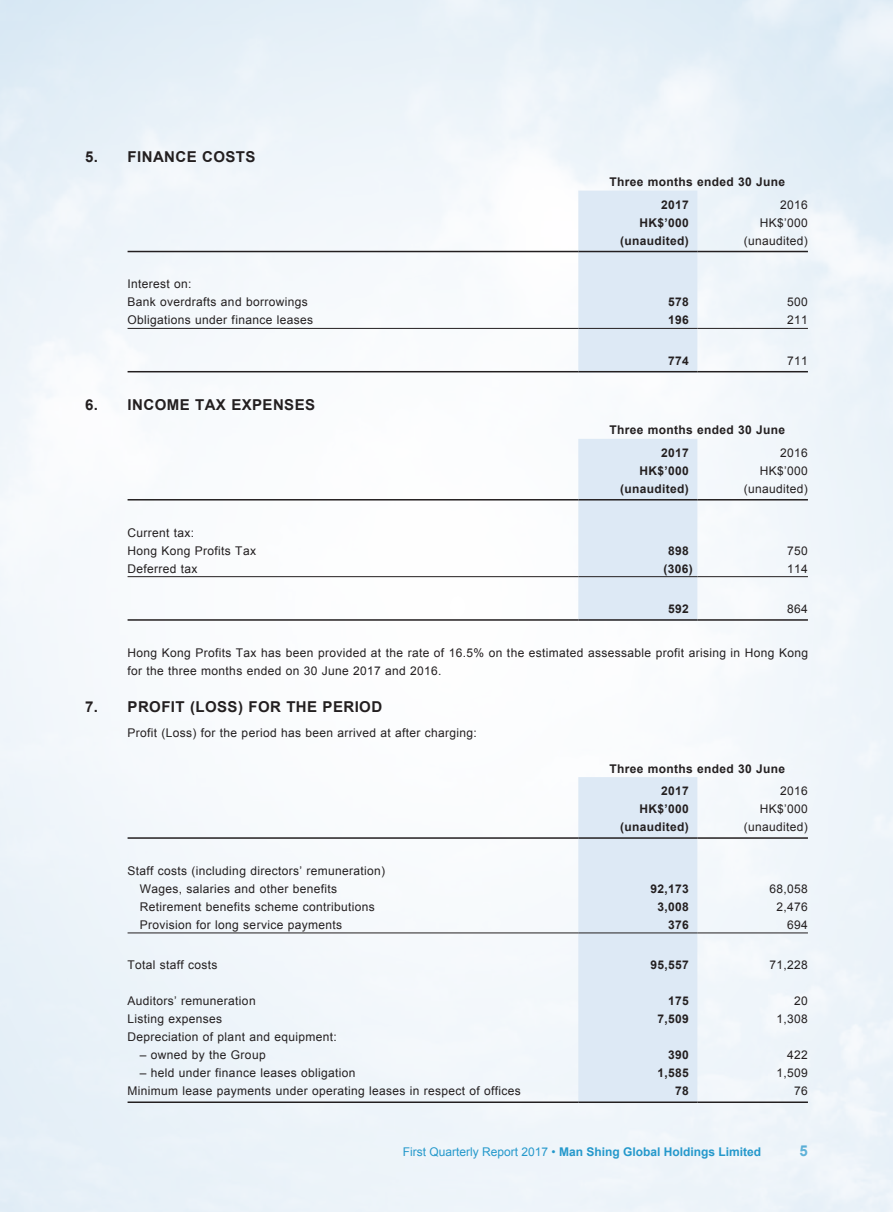
<style>
.page{position:relative;width:893px;height:1212px;background:#fff}
.page>*{position:absolute;margin:0;border:0;box-sizing:border-box;transform-origin:0 0}
.t1{font:700 15px "Arial";letter-spacing:.03em;color:#231f20}
.t2{font:700 15px "Arial";color:#2498cb}
.t3{font:12px/18px "Arial";letter-spacing:.03em;color:#231f20}
.t4{font:700 12px/22.5px "Arial";letter-spacing:.03em;color:#231f20}
.t5{font:700 12px "Arial";color:#2498cb}
.s1{font-weight:400}
</style>
<div class="page">
<div style="left:578px;top:191px;width:119px;height:180px;background:#dde9f5"></div>
<hr style="left:128px;top:251px;width:450px;height:1px;background:#231f20">
<hr style="left:578px;top:251px;width:119px;height:1px;background:#231f20">
<hr style="left:697px;top:251px;width:111px;height:1px;background:#231f20">
<hr style="left:128px;top:328px;width:450px;height:1px;background:#231f20">
<hr style="left:578px;top:328px;width:119px;height:1px;background:#231f20">
<hr style="left:697px;top:328px;width:111px;height:1px;background:#231f20">
<hr style="left:128px;top:371px;width:450px;height:1px;background:#231f20">
<hr style="left:578px;top:371px;width:119px;height:1px;background:#231f20">
<hr style="left:697px;top:371px;width:111px;height:1px;background:#231f20">
<div style="left:578px;top:439px;width:119px;height:180px;background:#dde9f5"></div>
<hr style="left:128px;top:499px;width:450px;height:1px;background:#231f20">
<hr style="left:578px;top:499px;width:119px;height:1px;background:#231f20">
<hr style="left:697px;top:499px;width:111px;height:1px;background:#231f20">
<hr style="left:128px;top:576px;width:450px;height:1px;background:#231f20">
<hr style="left:578px;top:576px;width:119px;height:1px;background:#231f20">
<hr style="left:697px;top:576px;width:111px;height:1px;background:#231f20">
<hr style="left:128px;top:619px;width:450px;height:2px;background:#231f20">
<hr style="left:578px;top:619px;width:119px;height:2px;background:#231f20">
<hr style="left:697px;top:619px;width:111px;height:2px;background:#231f20">
<div style="left:578px;top:777px;width:119px;height:324px;background:#dde9f5"></div>
<hr style="left:128px;top:837px;width:450px;height:2px;background:#231f20">
<hr style="left:578px;top:837px;width:119px;height:2px;background:#231f20">
<hr style="left:697px;top:837px;width:111px;height:2px;background:#231f20">
<hr style="left:128px;top:932px;width:450px;height:1px;background:#231f20">
<hr style="left:578px;top:932px;width:119px;height:1px;background:#231f20">
<hr style="left:697px;top:932px;width:111px;height:1px;background:#231f20">
<hr style="left:128px;top:1101px;width:450px;height:2px;background:#231f20">
<hr style="left:578px;top:1101px;width:119px;height:2px;background:#231f20">
<hr style="left:697px;top:1101px;width:111px;height:2px;background:#231f20">
<p class="t1" style="left:85px;top:147px;width:172px">5. FINANCE COSTS</p>
<p class="t3" style="left:128px;top:275px;width:182px">Interest on:<br>Bank overdrafts and borrowings</p>
<p class="t4" style="left:661px;top:171px;width:126px;text-indent:-52px">Three months ended 30 June<br>2017</p>
<p class="t3" style="left:780px;top:195px;width:29px">2016</p>
<p class="t4" style="left:639px;top:212px;width:51px">HK$’000</p>
<p class="t3" style="left:760px;top:213px;width:50px">HK$’000</p>
<p class="t4" style="left:620px;top:230px;width:70px">(unaudited)</p>
<p class="t3" style="left:744px;top:231px;width:66px">(unaudited)</p>
<p class="t4" style="left:668px;top:291px;width:22px">578</p>
<p class="t3" style="left:787px;top:293px;width:22px">500</p>
<p class="t3" style="left:128px;top:311px;width:187px">Obligations under finance leases</p>
<p class="t4" style="left:668px;top:309px;width:22px">196</p>
<p class="t3" style="left:787px;top:311px;width:22px">211</p>
<p class="t4" style="left:668px;top:350px;width:22px">774</p>
<p class="t3" style="left:787px;top:352px;width:22px">711</p>
<p class="t1" style="left:85px;top:395px;width:232px">6. INCOME TAX EXPENSES</p>
<p class="t4" style="left:661px;top:419px;width:126px;text-indent:-52px">Three months ended 30 June<br>2017</p>
<p class="t3" style="left:780px;top:444px;width:29px">2016</p>
<p class="t3" style="left:128px;top:523px;width:130px">Current tax:<br>Hong Kong Profits Tax</p>
<p class="t4" style="left:639px;top:460px;width:51px">HK$’000</p>
<p class="t3" style="left:760px;top:462px;width:50px">HK$’000</p>
<p class="t4" style="left:620px;top:478px;width:70px">(unaudited)</p>
<p class="t3" style="left:744px;top:480px;width:66px">(unaudited)</p>
<p class="t4" style="left:668px;top:539px;width:22px">898</p>
<p class="t3" style="left:787px;top:541px;width:22px">750</p>
<p class="t3" style="left:128px;top:559px;width:72px">Deferred tax</p>
<p class="t4" style="left:663px;top:557px;width:31px">(306)</p>
<p class="t3" style="left:787px;top:559px;width:22px">114</p>
<p class="t4" style="left:668px;top:598px;width:22px">592</p>
<p class="t3" style="left:787px;top:600px;width:22px">864</p>
<p class="t3" style="left:128px;top:644px;width:682px">Hong Kong Profits Tax has been provided at the rate of 16.5% on the estimated assessable profit arising in Hong Kong for the three months ended on 30 June 2017 and 2016.</p>
<p class="t1" style="left:85px;top:697px;width:132px">7. PROFIT (Loss</p>
<p class="t1" style="left:238px;top:697px;width:96px">) FOR THE period</p>
<p class="t3" style="left:128px;top:723px;width:351px">Profit (Loss) for the period has been arrived at after charging:</p>
<p class="t4" style="left:661px;top:757px;width:126px;text-indent:-52px">Three months ended 30 June<br>2017</p>
<p class="t3" style="left:780px;top:782px;width:29px">2016</p>
<p class="t3" style="left:140px;top:862px;width:247px;text-indent:-12px">Staff costs (including directors’ remuneration)<br>Wages, salaries and other benefits</p>
<p class="t4" style="left:639px;top:798px;width:51px">HK$’000</p>
<p class="t3" style="left:760px;top:800px;width:50px">HK$’000</p>
<p class="t4" style="left:620px;top:816px;width:70px">(unaudited)</p>
<p class="t3" style="left:744px;top:818px;width:66px">(unaudited)</p>
<p class="t4" style="left:650px;top:878px;width:40px">92,173</p>
<p class="t3" style="left:769px;top:880px;width:40px">68,058</p>
<p class="t3" style="left:140px;top:898px;width:236px">Retirement benefits scheme contributions</p>
<p class="t4" style="left:657px;top:896px;width:33px">3,008</p>
<p class="t3" style="left:777px;top:898px;width:33px">2,476</p>
<p class="t3" style="left:140px;top:916px;width:204px">Provision for long service payments</p>
<p class="t4" style="left:668px;top:914px;width:22px">376</p>
<p class="t3" style="left:787px;top:916px;width:22px">694</p>
<p class="t3" style="left:128px;top:956px;width:92px">Total staff costs</p>
<p class="t4" style="left:650px;top:954px;width:40px">95,557</p>
<p class="t3" style="left:769px;top:956px;width:40px">71,228</p>
<p class="t3" style="left:128px;top:992px;width:130px">Auditors’ remuneration</p>
<p class="t4" style="left:668px;top:990px;width:22px">175</p>
<p class="t3" style="left:794px;top:992px;width:15px">20</p>
<p class="t3" style="left:128px;top:1010px;width:96px">Listing expenses</p>
<p class="t4" style="left:657px;top:1008px;width:33px">7,509</p>
<p class="t3" style="left:777px;top:1010px;width:33px">1,308</p>
<p class="t3" style="left:128px;top:1028px;width:211px">Depreciation of plant and equipment:</p>
<p class="t3" style="left:140px;top:1046px;width:127px">– owned by the Group</p>
<p class="t4" style="left:668px;top:1044px;width:22px">390</p>
<p class="t3" style="left:787px;top:1046px;width:22px">422</p>
<p class="t3" style="left:140px;top:1064px;width:217px">– held under finance leases obligation</p>
<p class="t4" style="left:657px;top:1062px;width:33px">1,585</p>
<p class="t3" style="left:777px;top:1064px;width:33px">1,509</p>
<p class="t3" style="left:128px;top:1082px;width:395px">Minimum lease payments under operating leases in respect of offices</p>
<p class="t4" style="left:675px;top:1080px;width:15px">78</p>
<p class="t3" style="left:794px;top:1082px;width:15px">76</p>
<p class="t5" style="left:403px;top:1144px;width:360px"><span class="s1">First Quarterly Report 2017 •</span> Man Shing Global Holdings Limited</p>
<p class="t2" style="left:800px;top:1140px;width:10px">5</p>
</div>
